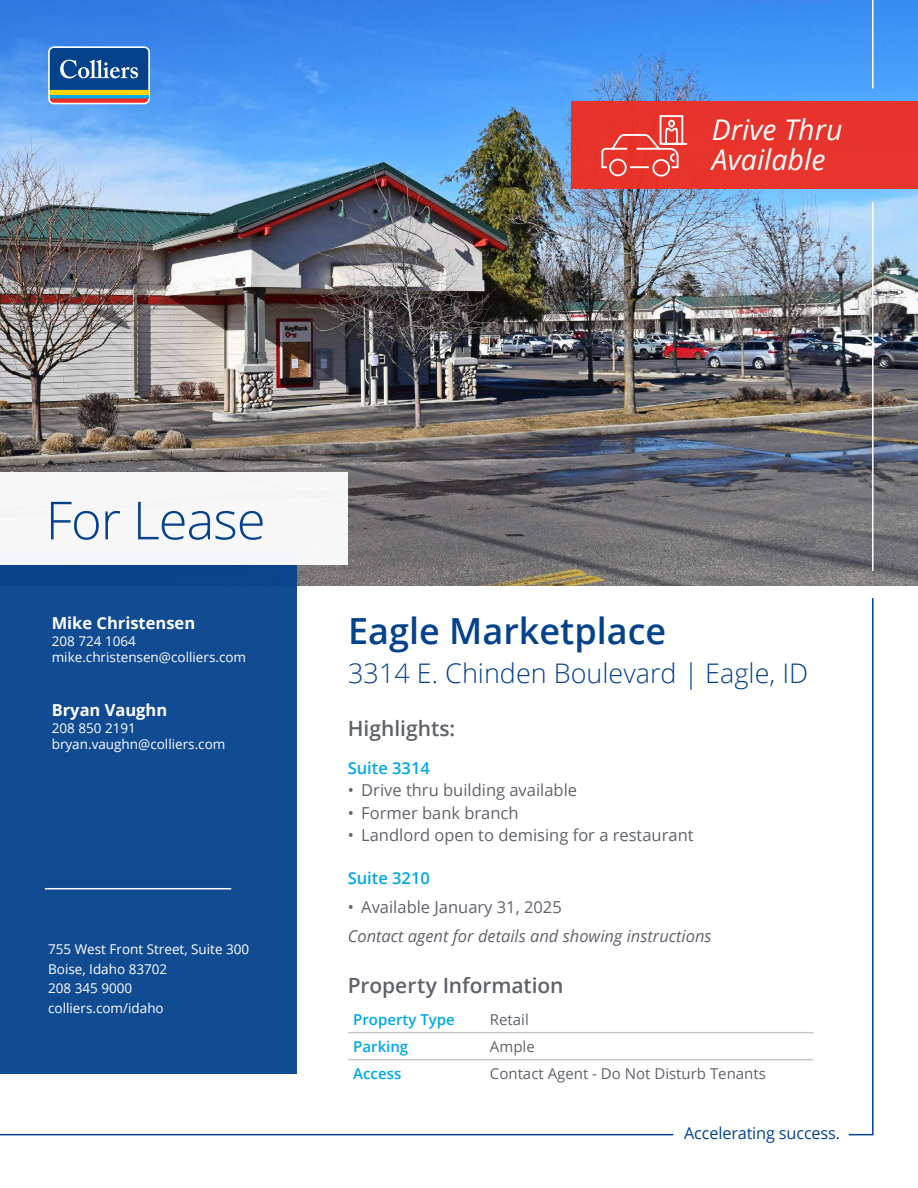
<style>
.page{position:relative;width:918px;height:1188px;background:#fff}
.page>*{position:absolute;margin:0;border:0;box-sizing:border-box;transform-origin:0 0}
.t1{font:300 52.5px "Open Sans";letter-spacing:-.02em;color:#05428c}
.t2{font:600 36px "Open Sans";color:#05428c}
.t3{font:italic 28.5px/30px "Open Sans";color:#fff}
.t4{font:300 27px "Open Sans";color:#05428c}
.t5{font:600 21px "Open Sans";color:#5f6369}
.t6{font:16.5px "Open Sans";color:#5f6369}
.t7{font:italic 16.5px "Open Sans";color:#5f6369}
.t8{font:700 16.5px "Open Sans";color:#fff}
.t9{font:600 16.5px "Open Sans";color:#00a8e4}
.t10{font:16.35px "Open Sans";letter-spacing:-.01em;color:#05428c}
.t11{font:15px "Open Sans";color:#5f6369}
.t12{font:600 15px "Open Sans";color:#00a8e4}
.t13{font:13.5px/19.5px "Open Sans";color:#fff}
</style>
<div class="page">
<img style="left:0;top:0;width:918px;height:586px">
<svg style="left:348px;top:1033px;width:465px;height:28px"></svg>
<hr style="left:348px;top:1032px;width:137px;height:1px;background:#c8c9c9">
<hr style="left:485px;top:1032px;width:328px;height:1px;background:#c8c9c9">
<hr style="left:348px;top:1059px;width:137px;height:1px;background:#c8c9c9">
<hr style="left:485px;top:1059px;width:328px;height:1px;background:#c8c9c9">
<svg style="left:848px;top:598px;width:26px;height:538px"></svg>
<hr style="left:0;top:1134px;width:673px;height:1px;background:#05428c">
<div style="left:0;top:551px;width:297px;height:523px;background:#114b91"></div>
<div style="left:0;top:472px;width:348px;height:93px;background:#f7f7f7"></div>
<svg style="left:48px;top:46px;width:102px;height:58px"></svg>
<svg style="left:50px;top:94px;width:98px;height:4px"></svg>
<hr style="left:50px;top:90px;width:98px;height:4px;background:#fed503">
<svg style="left:50px;top:98px;width:98px;height:5px"></svg>
<svg style="left:50px;top:48px;width:98px;height:42px;background:#205698"></svg>
<hr style="left:872px;top:0;width:2px;height:89px;background:#fff">
<hr style="left:872px;top:202px;width:2px;height:369px;background:#fff">
<div style="left:572px;top:102px;width:346px;height:87px;background:#e7342d"></div>
<img style="left:600px;top:115px;width:89px;height:145px">
<hr style="left:45px;top:888px;width:186px;height:1px;background:#fff">
<p class="t3" style="left:712px;top:114px;width:132px">Drive Thru<br>Available</p>
<p class="t1" style="left:46px;top:484px;width:221px">For Lease</p>
<p class="t8" style="left:52px;top:612px;width:145px">Mike Christensen</p>
<p class="t13" style="left:52px;top:631px;width:86px">208 724 1064</p>
<p class="t13" style="left:52px;top:647px;width:196px">mike.christensen@colliers.com</p>
<p class="t8" style="left:52px;top:698px;width:117px">Bryan Vaughn</p>
<p class="t13" style="left:52px;top:718px;width:86px">208 850 2191</p>
<p class="t13" style="left:52px;top:734px;width:175px">bryan.vaughn@colliers.com</p>
<p class="t13" style="left:48px;top:939px;width:203px">755 West Front Street, Suite 300<br>Boise, Idaho 83702</p>
<p class="t13" style="left:48px;top:978px;width:86px">208 345 9000</p>
<p class="t13" style="left:48px;top:998px;width:117px">colliers.com/idaho</p>
<p class="t2" style="left:348px;top:607px;width:320px">Eagle Marketplace</p>
<p class="t4" style="left:348px;top:655px;width:462px">3314 E. Chinden Boulevard | Eagle, ID</p>
<p class="t5" style="left:348px;top:714px;width:109px">Highlights:</p>
<p class="t9" style="left:348px;top:756px;width:84px">Suite 3314</p>
<p class="t6" style="left:348px;top:779px;width:231px">• Drive thru building available</p>
<p class="t6" style="left:348px;top:801px;width:172px">• Former bank branch</p>
<p class="t6" style="left:348px;top:824px;width:347px">• Landlord open to demising for a restaurant</p>
<p class="t9" style="left:348px;top:867px;width:84px">Suite 3210</p>
<p class="t6" style="left:348px;top:896px;width:216px">• Available January 31, 2025</p>
<p class="t7" style="left:348px;top:925px;width:365px">Contact agent for details and showing instructions</p>
<p class="t5" style="left:348px;top:971px;width:217px">Property Information</p>
<p class="t12" style="left:353px;top:1009px;width:103px">Property Type</p>
<p class="t11" style="left:490px;top:1009px;width:40px">Retail</p>
<p class="t12" style="left:353px;top:1036px;width:57px">Parking</p>
<p class="t11" style="left:490px;top:1036px;width:46px">Ample</p>
<p class="t12" style="left:353px;top:1063px;width:50px">Access</p>
<p class="t11" style="left:490px;top:1063px;width:277px">Contact Agent - Do Not Disturb Tenants</p>
<p class="t10" style="left:684px;top:1122px;width:158px">Accelerating success.</p>
</div>
